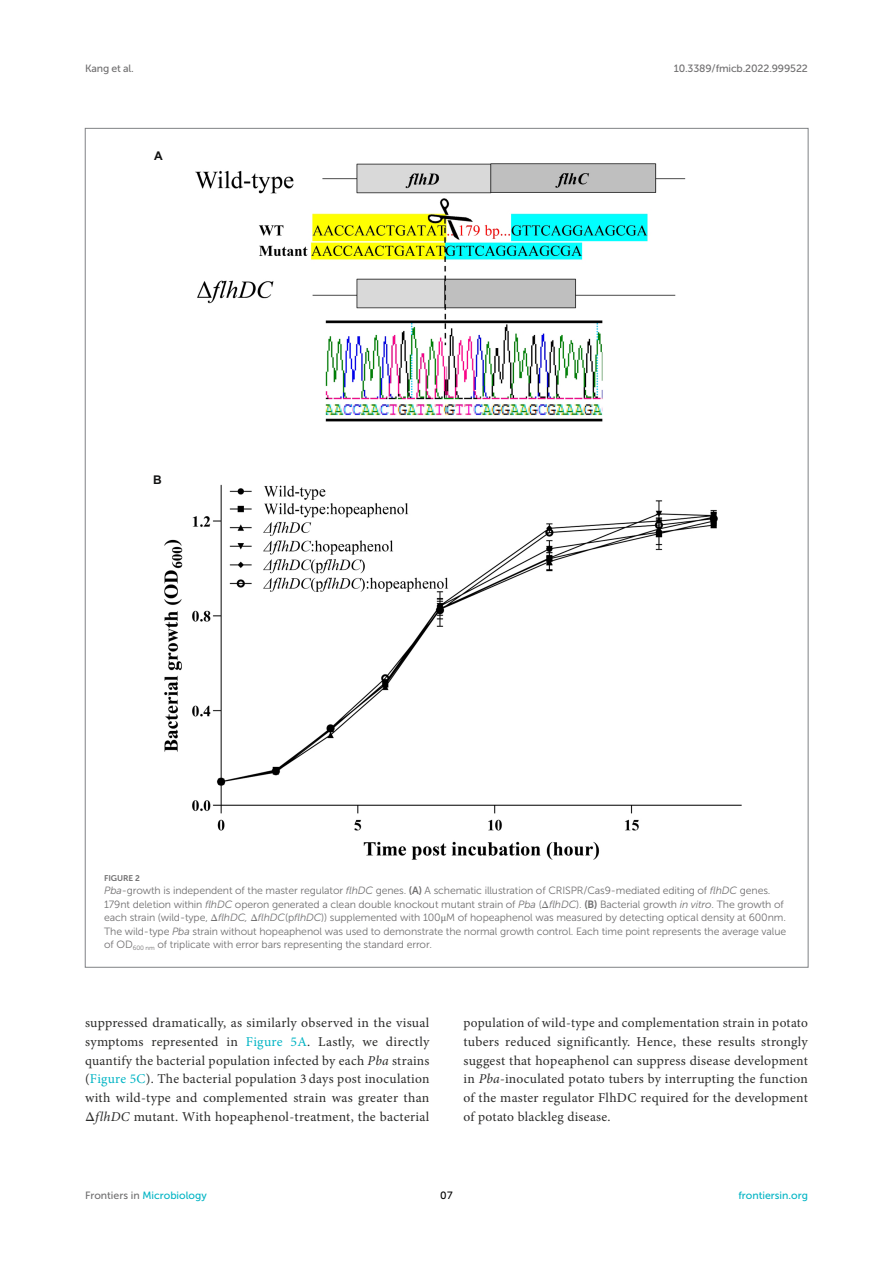
<style>
.page{position:relative;width:893px;height:1263px;background:#fff}
.page>*{position:absolute;margin:0;border:0;box-sizing:border-box;transform-origin:0 0}
.TEXT_FLUSH{font:13.5px/18.8px "Minion Pro";letter-spacing:.015em;color:#2b2b2a;text-align:justify}
.t1{font:700 12px "Arial";color:#111212}
.FIG_LEG{font:10.5px/13.5px "Museo Sans 300";letter-spacing:-.01em;color:#706f70}
.t2{font:10.5px "Museo Sans 500";color:#00b4c4}
.t3{font:10.5px "Museo Sans 500";letter-spacing:-.015em;color:#706f70}
.t4{font:10.5px "Museo Sans 500";color:#000}
.FIG_HD{font:8.25px "Museo Sans 700";letter-spacing:-.01em;color:#706f70}
.s1{font-style:italic}
.s2{font-family:"Museo Sans 700"}
.s3{font-family:"STIX General"}
.s4{color:#00b4c4}
.s5{color:#706f70}
</style>
<div class="page">
<img style="left:164px;top:163px;width:578px;height:697px">
<p class="t3" style="left:85px;top:63px;width:50px">Kang et al.</p>
<p class="t3" style="left:674px;top:63px;width:136px">10.3389/fmicb.2022.999522</p>
<p class="t1" style="left:154px;top:148px;width:10px">A</p>
<p class="t1" style="left:153px;top:471px;width:10px">B</p>
<p class="FIG_HD" style="left:104px;top:873px;width:37px">FIGURE 2</p>
<p class="FIG_LEG" style="left:104px;top:884px;width:684px"><span class="s1">Pba</span>-growth is independent of the master regulator <span class="s1">flhDC</span> genes. <span class="s2">(A)</span> A schematic illustration of CRISPR/Cas9-mediated editing of <span class="s1">flhDC</span> genes.<br>179 nt deletion within <span class="s1">flhDC</span> operon generated a clean double knockout mutant strain of <span class="s1">Pba</span> (<span class="s3">Δ</span><span class="s1">flhDC</span>). <span class="s2">(B)</span> Bacterial growth <span class="s1">in vitro</span>. The growth of each strain (wild-type, <span class="s3">Δ</span><span class="s1">flhDC,</span> <span class="s3">Δ</span><span class="s1">flhDC</span>(p<span class="s1">flhDC</span>)) supplemented with 100 <span class="s3">μ</span>M of hopeaphenol was measured by detecting optical density at 600 nm.<br>The wild-type <span class="s1">Pba</span> strain without hopeaphenol was used to demonstrate the normal growth control. Each time point represents the average value of OD<sub>600</sub> <sub>nm</sub> of triplicate with error bars representing the standard error.</p>
<p class="TEXT_FLUSH" style="left:85px;top:1013px;width:346px">suppressed dramatically, as similarly observed in the visual symptoms represented in <span class="s4">Figure 5A</span>. Lastly, we directly quantify the bacterial population infected by each <span class="s1">Pba</span> strains (<span class="s4">Figure 5C</span>). The bacterial population 3 days post inoculation with wild-type and complemented strain was greater than <span class="s3">Δ</span><span class="s1">flhDC</span> mutant. With hopeaphenol-treatment, the bacterial</p>
<p class="TEXT_FLUSH" style="left:463px;top:1013px;width:346px">population of wild-type and complementation strain in potato tubers reduced significantly. Hence, these results strongly suggest that hopeaphenol can suppress disease development in <span class="s1">Pba-</span>inoculated potato tubers by interrupting the function of the master regulator FlhDC required for the development of potato blackleg disease.</p>
<p class="t2" style="left:85px;top:1190px;width:123px"><span class="s5">Frontiers in</span> Microbiology</p>
<p class="t4" style="left:440px;top:1190px;width:14px">07</p>
<p class="t2" style="left:738px;top:1190px;width:71px">frontiersin.org</p>
</div>
